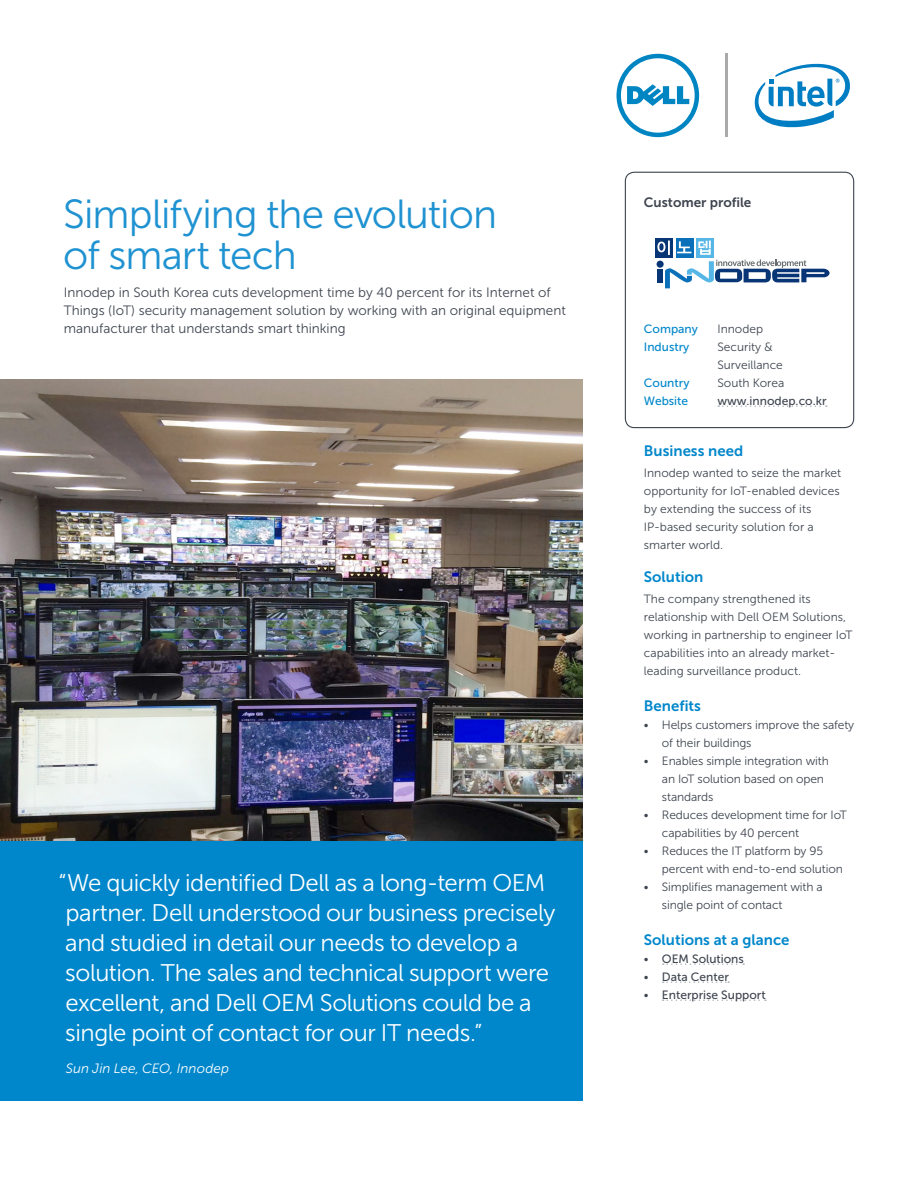
<style>
.page{position:relative;width:918px;height:1188px;background:#fff}
.page>*{position:absolute;margin:0;border:0;box-sizing:border-box;transform-origin:0 0}
.FRONT_PG_Headline_De{font:40.5px "Museo Sans For Dell 300";letter-spacing:-.025em;color:#1f92d1}
.p1-4_pullquote-rebra{font:24px/30px "Museo Sans For Dell 300";letter-spacing:-.015em;color:#fff}
.Subhead_Dell_Blue{font:15px "Museo Sans For Dell 700";color:#0087cb}
.Body_copy_Dell_Dark{font:13.5px/18px "Museo Sans For Dell 300";color:#3e444f}
.p1-4_pullquote-rebra-2{font:italic 13.5px "Museo Sans For Dell 300";letter-spacing:.01em;color:#fff}
.Customer_profile{font:13.5px "Museo Sans For Dell 700";color:#3e444f}
.Body_copy_Dell_Dark-2{font:12px/18px "Museo Sans For Dell 300";letter-spacing:-.005em;color:#3e444f}
.Blue_subheads{font:12px "Museo Sans For Dell 500";color:#3e444f}
.Blue_subheads-2{font:12px/18px "Museo Sans For Dell 300";color:#3e444f}
.Blue_subheads-3{font:12px "Museo Sans For Dell 500";color:#0087cb}
.s1{font-family:"Museo Sans For Dell 300"}
</style>
<div class="page">
<svg style="left:663px;top:963px;width:81px;height:2px"></svg>
<svg style="left:663px;top:981px;width:66px;height:2px"></svg>
<svg style="left:663px;top:999px;width:103px;height:2px"></svg>
<svg style="left:718px;top:405px;width:109px;height:2px"></svg>
<div style="left:625px;top:172px;width:229px;height:256px;border:1px solid #3e444f;border-radius:9px"></div>
<img style="left:0;top:380px;width:583px;height:461px">
<hr style="left:726px;top:54px;width:2px;height:83px;background:#aaa">
<svg style="left:616px;top:54px;width:83px;height:83px"></svg>
<svg style="left:754px;top:63px;width:96px;height:65px"></svg>
<div style="left:0;top:841px;width:583px;height:260px;background:#0087cb"></div>
<div style="left:696px;top:238px;width:18px;height:19px;background:#56b7e7"></div>
<div style="left:676px;top:238px;width:18px;height:19px;background:#0970b9"></div>
<div style="left:655px;top:238px;width:18px;height:19px;background:#083575"></div>
<svg style="left:657px;top:241px;width:173px;height:47px"></svg>
<p class="FRONT_PG_Headline_De" style="left:63px;top:193px;width:436px">Simplifying the evolution</p>
<p class="FRONT_PG_Headline_De" style="left:63px;top:233px;width:235px">of smart tech</p>
<p class="Body_copy_Dell_Dark" style="left:64px;top:283px;width:504px">Innodep in South Korea cuts development time by 40 percent for its Internet of<br>Things (IoT) security management solution by working with an original equipment manufacturer that understands smart thinking</p>
<p class="p1-4_pullquote-rebra" style="left:59px;top:868px;width:498px">“We quickly identified Dell as a long-term OEM partner. Dell understood our business precisely and studied in detail our needs to develop a solution. The sales and technical support were excellent, and Dell OEM Solutions could be a single point of contact for our IT needs.”</p>
<p class="p1-4_pullquote-rebra-2" style="left:66px;top:1061px;width:165px">Sun Jin Lee, CEO, Innodep</p>
<p class="Customer_profile" style="left:644px;top:195px;width:109px">Customer profile</p>
<p class="Blue_subheads-3" style="left:644px;top:322px;width:56px">Company</p>
<p class="Blue_subheads-2" style="left:717px;top:320px;width:47px">Innodep</p>
<p class="Blue_subheads-3" style="left:644px;top:340px;width:47px">Industry</p>
<p class="Blue_subheads-2" style="left:717px;top:338px;width:67px">Security &amp;<br>Surveillance</p>
<p class="Blue_subheads-3" style="left:644px;top:376px;width:47px">Country</p>
<p class="Blue_subheads-2" style="left:717px;top:374px;width:68px">South Korea</p>
<p class="Blue_subheads-3" style="left:644px;top:394px;width:46px">Website</p>
<p class="Blue_subheads" style="left:717px;top:394px;width:111px">www.innodep.co.kr</p>
<p class="Subhead_Dell_Blue" style="left:644px;top:442px;width:101px">Business need</p>
<p class="Body_copy_Dell_Dark-2" style="left:644px;top:464px;width:199px">Innodep wanted to seize the market opportunity for IoT-enabled devices by extending the success of its<br>IP-based security solution for a smarter world.</p>
<p class="Subhead_Dell_Blue" style="left:644px;top:568px;width:61px">Solution</p>
<p class="Body_copy_Dell_Dark-2" style="left:644px;top:590px;width:210px">The company strengthened its relationship with Dell OEM Solutions, working in partnership to engineer IoT capabilities into an already market&shy;leading surveillance product.</p>
<p class="Subhead_Dell_Blue" style="left:644px;top:697px;width:59px">Benefits</p>
<p class="Body_copy_Dell_Dark-2" style="left:662px;top:716px;width:194px;text-indent:-18px">• Helps customers improve the safety of their buildings</p>
<p class="Body_copy_Dell_Dark-2" style="left:662px;top:752px;width:168px;text-indent:-18px">• Enables simple integration with an IoT solution based on open standards</p>
<p class="Body_copy_Dell_Dark-2" style="left:662px;top:806px;width:187px;text-indent:-18px">• Reduces development time for IoT capabilities by 40 percent</p>
<p class="Body_copy_Dell_Dark-2" style="left:662px;top:842px;width:182px;text-indent:-18px">• Reduces the IT platform by 95 percent with end-to-end solution</p>
<p class="Body_copy_Dell_Dark-2" style="left:662px;top:878px;width:162px;text-indent:-18px">• Simplifies management with a single point of contact</p>
<p class="Subhead_Dell_Blue" style="left:644px;top:931px;width:147px">Solutions at a glance</p>
<p class="Blue_subheads" style="left:644px;top:952px;width:101px"><span class="s1">•</span> OEM Solutions</p>
<p class="Blue_subheads" style="left:644px;top:970px;width:86px"><span class="s1">•</span> Data Center</p>
<p class="Blue_subheads" style="left:644px;top:988px;width:123px"><span class="s1">•</span> Enterprise Support</p>
</div>
